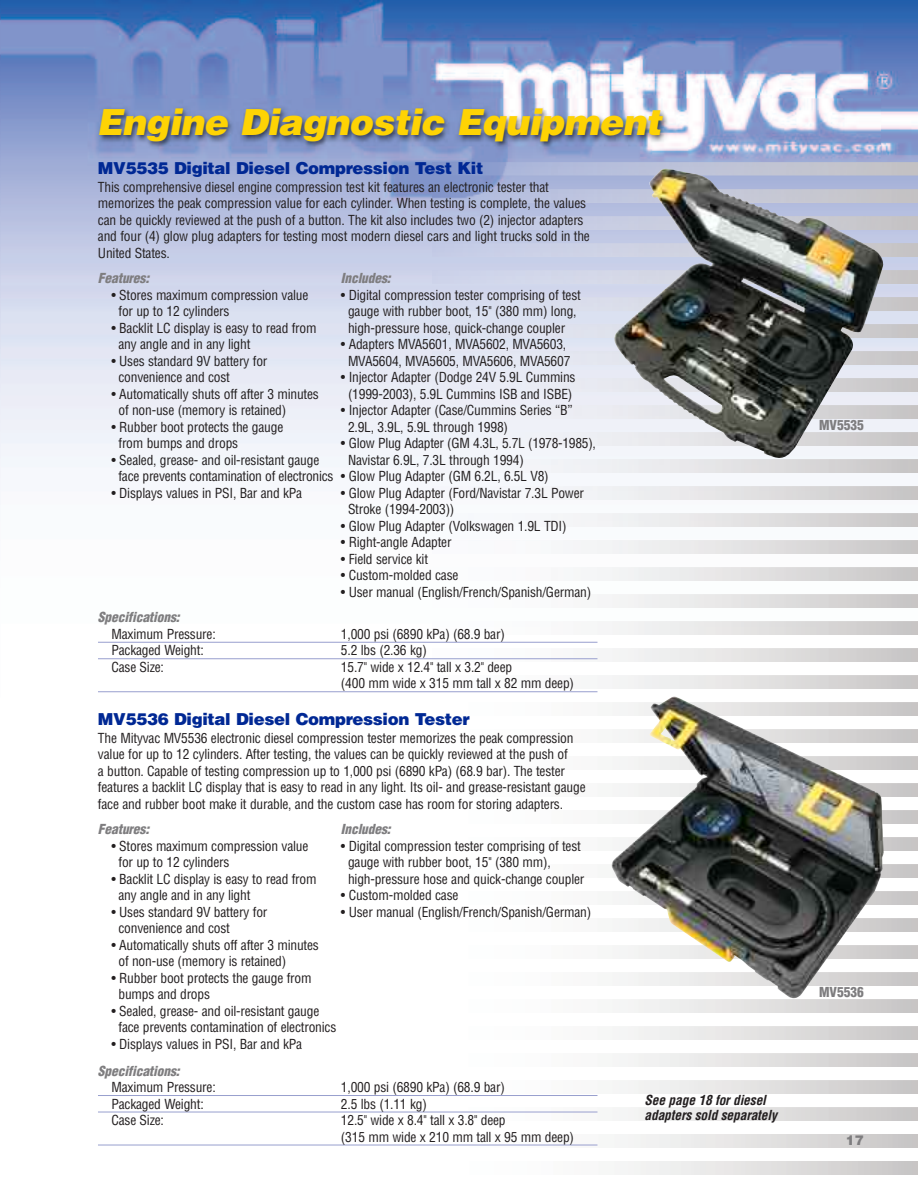
<style>
.page{position:relative;width:918px;height:1188px;background:#fff}
.page>*{position:absolute;margin:0;border:0;box-sizing:border-box;transform-origin:0 0}
.t1{font:italic 900 36px "Helvetica";letter-spacing:-.015em;color:#fed304}
.t2{font:900 16.5px "Helvetica";letter-spacing:-.02em;color:#002894}
.t3{font:condensed 13.5px/16.5px "Helvetica";letter-spacing:-.015em;color:#231f20}
.t4{font:italic 900 condensed 13.5px "Helvetica";letter-spacing:-.01em;color:#7e7d7f}
.t5{font:italic 700 condensed 13.5px/15px "Helvetica";letter-spacing:-.01em;color:#231f20}
.t6{font:900 condensed 13.5px "Helvetica";color:#7e7d7f}
.t7{font:900 13.5px "Helvetica";color:#7e7d7f}
</style>
<div class="page">
<img style="left:1px;top:0;width:917px;height:1121px">
<img style="left:432px;top:864px;width:486px;height:14px">
<img style="left:432px;top:891px;width:486px;height:13px">
<img style="left:432px;top:918px;width:486px;height:14px">
<img style="left:432px;top:945px;width:486px;height:13px">
<img style="left:432px;top:972px;width:486px;height:14px">
<img style="left:432px;top:999px;width:486px;height:13px">
<img style="left:432px;top:1026px;width:486px;height:14px">
<img style="left:432px;top:1053px;width:486px;height:13px">
<img style="left:432px;top:1080px;width:486px;height:14px">
<img style="left:432px;top:1107px;width:486px;height:13px">
<img style="left:432px;top:837px;width:486px;height:13px">
<img style="left:432px;top:810px;width:486px;height:14px">
<img style="left:432px;top:783px;width:486px;height:13px">
<img style="left:432px;top:756px;width:486px;height:14px">
<img style="left:432px;top:729px;width:486px;height:13px">
<img style="left:432px;top:702px;width:486px;height:14px">
<img style="left:432px;top:675px;width:486px;height:13px">
<img style="left:432px;top:648px;width:486px;height:14px">
<img style="left:432px;top:621px;width:486px;height:13px">
<img style="left:432px;top:594px;width:486px;height:14px">
<img style="left:432px;top:567px;width:486px;height:13px">
<img style="left:432px;top:540px;width:486px;height:14px">
<img style="left:432px;top:513px;width:486px;height:13px">
<img style="left:432px;top:486px;width:486px;height:14px">
<img style="left:432px;top:459px;width:486px;height:13px">
<img style="left:432px;top:432px;width:486px;height:14px">
<img style="left:432px;top:405px;width:486px;height:13px">
<img style="left:432px;top:378px;width:486px;height:14px">
<img style="left:432px;top:351px;width:486px;height:13px">
<img style="left:432px;top:324px;width:486px;height:14px">
<img style="left:432px;top:297px;width:486px;height:13px">
<img style="left:432px;top:270px;width:486px;height:14px">
<img style="left:432px;top:243px;width:486px;height:13px">
<img style="left:432px;top:216px;width:486px;height:14px">
<img style="left:432px;top:189px;width:486px;height:13px">
<img style="left:432px;top:162px;width:486px;height:14px">
<img style="left:88px;top:98px;width:793px;height:68px">
<img style="left:432px;top:162px;width:449px;height:4px">
<hr style="left:98px;top:642px;width:499px;height:1px;background:#989fce">
<hr style="left:98px;top:658px;width:499px;height:1px;background:#989fce">
<hr style="left:98px;top:691px;width:499px;height:1px;background:#989fce">
<hr style="left:98px;top:1095px;width:499px;height:1px;background:#989fce">
<hr style="left:98px;top:1112px;width:499px;height:1px;background:#989fce">
<hr style="left:98px;top:1145px;width:499px;height:1px;background:#989fce">
<img style="left:0;top:0;width:1px;height:478px">
<img style="left:611px;top:696px;width:273px;height:303px">
<img style="left:614px;top:168px;width:269px;height:290px">
<h1 class="t1" style="left:96px;top:102px;width:567px">Engine Diagnostic Equipment</h1>
<p class="t2" style="left:98px;top:159px;width:387px">MV5535 Digital Diesel Compression Test Kit</p>
<p class="t3" style="left:98px;top:179px;width:493px">This comprehensive diesel engine compression test kit features an electronic tester that memorizes the peak compression value for each cylinder. When testing is complete, the values can be quickly reviewed at the push of a button. The kit also includes two (2) injector adapters and four (4) glow plug adapters for testing most modern diesel cars and light trucks sold in the United States.</p>
<p class="t4" style="left:98px;top:271px;width:53px">Features:</p>
<p class="t4" style="left:341px;top:271px;width:51px">Includes:</p>
<p class="t3" style="left:111px;top:287px;width:198px">• Stores maximum compression value</p>
<p class="t3" style="left:341px;top:287px;width:241px">• Digital compression tester comprising of test</p>
<p class="t3" style="left:119px;top:303px;width:113px">for up to 12 cylinders</p>
<p class="t3" style="left:348px;top:303px;width:230px">gauge with rubber boot, 15" (380 mm) long,</p>
<p class="t3" style="left:111px;top:320px;width:207px">• Backlit LC display is easy to read from</p>
<p class="t3" style="left:348px;top:320px;width:219px">high-pressure hose, quick-change coupler</p>
<p class="t3" style="left:119px;top:336px;width:133px">any angle and in any light</p>
<p class="t3" style="left:341px;top:336px;width:227px">• Adapters MVA5601, MVA5602, MVA5603,</p>
<p class="t3" style="left:111px;top:353px;width:158px">• Uses standard 9V battery for</p>
<p class="t3" style="left:348px;top:353px;width:224px">MVA5604, MVA5605, MVA5606, MVA5607</p>
<p class="t3" style="left:119px;top:369px;width:113px">convenience and cost</p>
<p class="t3" style="left:341px;top:369px;width:236px">• Injector Adapter (Dodge 24V 5.9L Cummins</p>
<p class="t3" style="left:111px;top:386px;width:209px">• Automatically shuts off after 3 minutes</p>
<p class="t3" style="left:348px;top:386px;width:226px">(1999-2003), 5.9L Cummins ISB and ISBE)</p>
<p class="t3" style="left:119px;top:402px;width:169px">of non-use (memory is retained)</p>
<p class="t3" style="left:341px;top:402px;width:233px">• Injector Adapter (Case/Cummins Series “B”</p>
<p class="t3" style="left:111px;top:419px;width:173px">• Rubber boot protects the gauge</p>
<p class="t3" style="left:348px;top:419px;width:162px">2.9L, 3.9L, 5.9L through 1998)</p>
<p class="t3" style="left:119px;top:435px;width:121px">from bumps and drops</p>
<p class="t3" style="left:341px;top:435px;width:257px">• Glow Plug Adapter (GM 4.3L, 5.7L (1978-1985),</p>
<p class="t3" style="left:111px;top:452px;width:209px">• Sealed, grease- and oil-resistant gauge</p>
<p class="t3" style="left:119px;top:452px;width:432px;text-indent:229px">Navistar 6.9L, 7.3L through 1994)<br>face prevents contamination of electronics • Glow Plug Adapter (GM 6.2L, 6.5L V8)</p>
<p class="t3" style="left:111px;top:485px;width:192px">• Displays values in PSI, Bar and kPa</p>
<p class="t3" style="left:348px;top:485px;width:237px;text-indent:-7px">• Glow Plug Adapter (Ford/Navistar 7.3L Power<br>Stroke (1994-2003))</p>
<p class="t3" style="left:341px;top:518px;width:227px">• Glow Plug Adapter (Volkswagen 1.9L TDI)</p>
<p class="t3" style="left:341px;top:534px;width:112px">• Right-angle Adapter</p>
<p class="t3" style="left:341px;top:551px;width:89px">• Field service kit</p>
<p class="t3" style="left:341px;top:567px;width:119px">• Custom-molded case</p>
<p class="t3" style="left:341px;top:584px;width:252px">• User manual (English/French/Spanish/German)</p>
<p class="t4" style="left:98px;top:610px;width:83px">Specifications:</p>
<p class="t3" style="left:111px;top:626px;width:106px">Maximum Pressure:</p>
<p class="t3" style="left:341px;top:626px;width:165px">1,000 psi (6890 kPa) (68.9 bar)</p>
<p class="t3" style="left:111px;top:642px;width:94px">Packaged Weight:</p>
<p class="t3" style="left:341px;top:642px;width:87px">5.2 lbs (2.36 kg)</p>
<p class="t3" style="left:111px;top:659px;width:54px">Case Size:</p>
<p class="t3" style="left:341px;top:659px;width:235px">15.7" wide x 12.4" tall x 3.2" deep<br>(400 mm wide x 315 mm tall x 82 mm deep)</p>
<p class="t2" style="left:98px;top:709px;width:373px">MV5536 Digital Diesel Compression Tester</p>
<p class="t3" style="left:98px;top:730px;width:489px">The Mityvac MV5536 electronic diesel compression tester memorizes the peak compression value for up to 12 cylinders. After testing, the values can be quickly reviewed at the push of<br>a button. Capable of testing compression up to 1,000 psi (6890 kPa) (68.9 bar). The tester features a backlit LC display that is easy to read in any light. Its oil- and grease-resistant gauge face and rubber boot make it durable, and the custom case has room for storing adapters.</p>
<p class="t4" style="left:98px;top:822px;width:53px">Features:</p>
<p class="t4" style="left:341px;top:822px;width:51px">Includes:</p>
<p class="t3" style="left:111px;top:838px;width:198px">• Stores maximum compression value</p>
<p class="t3" style="left:341px;top:838px;width:241px">• Digital compression tester comprising of test</p>
<p class="t3" style="left:119px;top:854px;width:113px">for up to 12 cylinders</p>
<p class="t3" style="left:348px;top:854px;width:204px">gauge with rubber boot, 15" (380 mm),</p>
<p class="t3" style="left:111px;top:871px;width:207px">• Backlit LC display is easy to read from</p>
<p class="t3" style="left:348px;top:871px;width:238px">high-pressure hose and quick-change coupler</p>
<p class="t3" style="left:119px;top:887px;width:133px">any angle and in any light</p>
<p class="t3" style="left:341px;top:887px;width:119px">• Custom-molded case</p>
<p class="t3" style="left:111px;top:904px;width:158px">• Uses standard 9V battery for</p>
<p class="t3" style="left:341px;top:904px;width:252px">• User manual (English/French/Spanish/German)</p>
<p class="t3" style="left:119px;top:920px;width:113px">convenience and cost</p>
<p class="t3" style="left:119px;top:937px;width:202px;text-indent:-7px">• Automatically shuts off after 3 minutes of non-use (memory is retained)</p>
<p class="t3" style="left:119px;top:970px;width:195px;text-indent:-7px">• Rubber boot protects the gauge from bumps and drops</p>
<p class="t3" style="left:119px;top:1003px;width:219px;text-indent:-7px">• Sealed, grease- and oil-resistant gauge face prevents contamination of electronics</p>
<p class="t3" style="left:111px;top:1036px;width:192px">• Displays values in PSI, Bar and kPa</p>
<p class="t4" style="left:98px;top:1063px;width:83px">Specifications:</p>
<p class="t3" style="left:111px;top:1079px;width:106px">Maximum Pressure:</p>
<p class="t3" style="left:341px;top:1079px;width:165px">1,000 psi (6890 kPa) (68.9 bar)</p>
<p class="t3" style="left:111px;top:1096px;width:94px">Packaged Weight:</p>
<p class="t3" style="left:341px;top:1096px;width:87px">2.5 lbs (1.11 kg)</p>
<p class="t3" style="left:111px;top:1112px;width:54px">Case Size:</p>
<p class="t3" style="left:341px;top:1112px;width:235px">12.5" wide x 8.4" tall x 3.8" deep<br>(315 mm wide x 210 mm tall x 95 mm deep)</p>
<p class="t5" style="left:645px;top:1093px;width:134px">See page 18 for diesel adapters sold separately</p>
<p class="t6" style="left:819px;top:418px;width:46px">MV5535</p>
<p class="t6" style="left:819px;top:985px;width:46px">MV5536</p>
<p class="t7" style="left:846px;top:1133px;width:20px">17</p>
</div>
